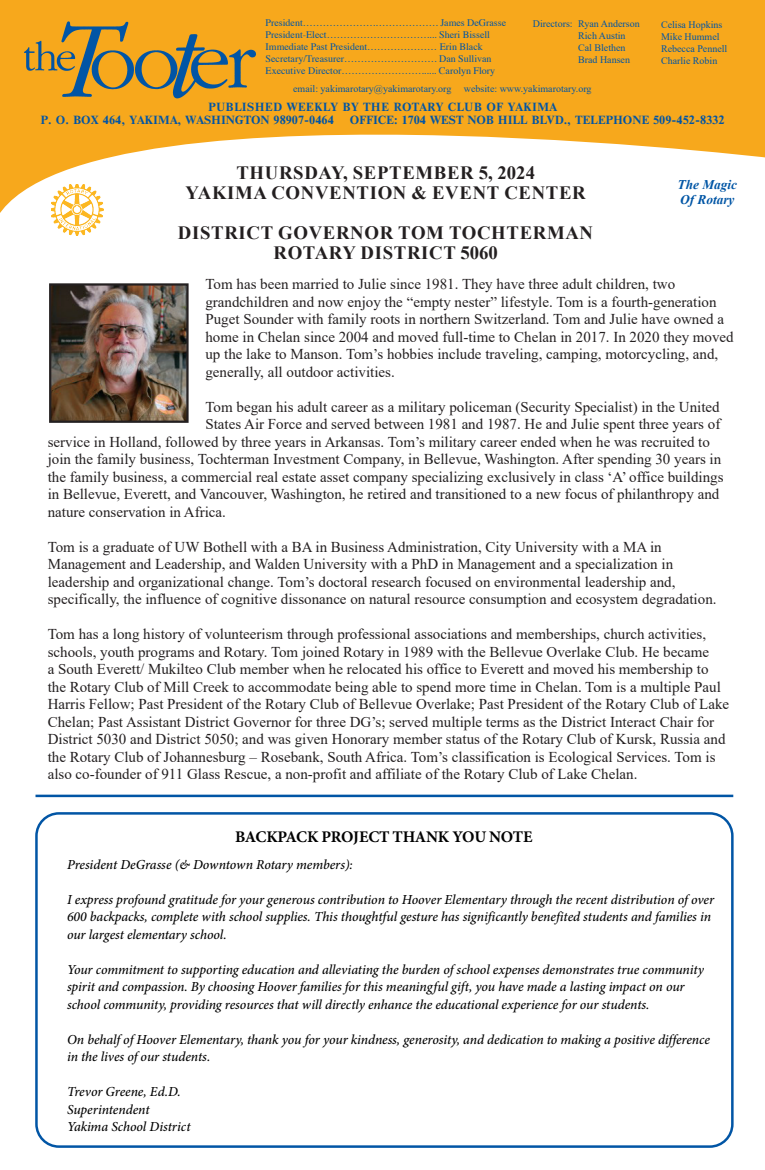
<style>
.page{position:relative;width:765px;height:1170px;background:#fff}
.page>*{position:absolute;margin:0;border:0;box-sizing:border-box;transform-origin:0 0}
.t1{font:700 18.75px/20px "Times New Roman";letter-spacing:.035em;color:#231f20;text-align:center}
.t2{font:700 16.25px "Minion Pro";letter-spacing:-.015em;color:#000101}
.t3{font:15px/17.5px "Times New Roman";color:#231f20}
.t4{font:italic 500 13.75px/17.5px "Minion Pro";letter-spacing:-.005em;color:#000101}
.t5{font:italic 700 13.25px/15.2px "Times New Roman";color:#0155a5}
.t6{font:700 11.25px/13.5px "Times";letter-spacing:.03em;color:#0155a5}
.t7{font:700 11.25px "Times";color:#0155a5}
.t8{font:10px/12px "Times";color:#0155a5}
.t9{font:10px/12px "Times New Roman";color:#0155a5}
</style>
<div class="page">
<svg style="left:0;top:0;width:765px;height:236px;fill:#f7a81c"></svg>
<img style="left:23px;top:19px;width:234px;height:80px">
<img style="left:51px;top:185px;width:53px;height:50px">
<hr style="left:36px;top:795px;width:697px;height:2px;background:#0155a5">
<img style="left:52px;top:286px;width:134px;height:134px">
<div style="left:49px;top:283px;width:140px;height:140px;border:2px solid #231f20"></div>
<div style="left:35px;top:812px;width:699px;height:336px;border:2px solid #0155a5;border-radius:22px"></div>
<p class="t8" style="left:266px;top:16px;width:242px">President………………….………………. James DeGrasse President-Elect………………………….... Sheri Bissell Immediate Past President………………… Erin Black Secretary/Treasurer………………………. Dan Sullivan Executive Director……………………...... Carolyn Flory</p>
<p class="t9" style="left:293px;top:82px;width:160px">email: yakimarotary@yakimarotary.org</p>
<p class="t9" style="left:464px;top:82px;width:129px">website: www.yakimarotary.org</p>
<p class="t6" style="left:40px;top:100px;width:518px;text-indent:168px">PUBLISHED WEEKLY BY THE ROTARY CLUB OF YAKIMA<br>P. O. BOX 464, YAKIMA, WASHINGTON 98907-0464</p>
<p class="t9" style="left:578px;top:17px;width:63px;text-indent:-45px">Directors: Ryan Anderson<br>Rich Austin<br>Cal Blethen<br>Brad Hansen</p>
<p class="t9" style="left:661px;top:18px;width:68px">Celisa Hopkins<br>Mike Hummel<br>Rebecca Pennell<br>Charlie Robin</p>
<p class="t7" style="left:350px;top:114px;width:376px">OFFICE: 1704 WEST NOB HILL BLVD., TELEPHONE 509-452-8332</p>
<p class="t1" style="left:185px;top:162px;width:402px">THURSDAY, SEPTEMBER 5, 2024<br>YAKIMA CONVENTION &amp; EVENT CENTER</p>
<p class="t1" style="left:178px;top:222px;width:417px">DISTRICT GOVERNOR TOM TOCHTERMAN<br>ROTARY DISTRICT 5060</p>
<p class="t5" style="left:678px;top:176px;width:61px">The Magic<br>Of Rotary</p>
<p class="t3" style="left:205px;top:275px;width:530px">Tom has been married to Julie since 1981. They have three adult children, two grandchildren and now enjoy the “empty nester” lifestyle. Tom is a fourth-generation Puget Sounder with family roots in northern Switzerland. Tom and Julie have owned a home in Chelan since 2004 and moved full-time to Chelan in 2017. In 2020 they moved up the lake to Manson. Tom’s hobbies include traveling, camping, motorcycling, and, generally, all outdoor activities.</p>
<p class="t3" style="left:205px;top:398px;width:516px">Tom began his adult career as a military policeman (Security Specialist) in the United</p>
<p class="t3" style="left:205px;top:415px;width:516px">States Air Force and served between 1981 and 1987. He and Julie spent three years of</p>
<p class="t3" style="left:48px;top:433px;width:664px">service in Holland, followed by three years in Arkansas. Tom’s military career ended when he was recruited to</p>
<p class="t3" style="left:48px;top:450px;width:675px">join the family business, Tochterman Investment Company, in Bellevue, Washington. After spending 30 years in</p>
<p class="t3" style="left:48px;top:468px;width:677px">the family business, a commercial real estate asset company specializing exclusively in class ‘A’ office buildings</p>
<p class="t3" style="left:48px;top:485px;width:673px">in Bellevue, Everett, and Vancouver, Washington, he retired and transitioned to a new focus of philanthropy and</p>
<p class="t3" style="left:48px;top:503px;width:180px">nature conservation in Africa.</p>
<p class="t3" style="left:48px;top:538px;width:670px">Tom is a graduate of UW Bothell with a BA in Business Administration, City University with a MA in Management and Leadership, and Walden University with a PhD in Management and a specialization in leadership and organizational change. Tom’s doctoral research focused on environmental leadership and, specifically, the influence of cognitive dissonance on natural resource consumption and ecosystem degradation.</p>
<p class="t3" style="left:48px;top:625px;width:683px">Tom has a long history of volunteerism through professional associations and memberships, church activities, schools, youth programs and Rotary. Tom joined Rotary in 1989 with the Bellevue Overlake Club. He became<br>a South Everett/ Mukilteo Club member when he relocated his office to Everett and moved his membership to the Rotary Club of Mill Creek to accommodate being able to spend more time in Chelan. Tom is a multiple Paul Harris Fellow; Past President of the Rotary Club of Bellevue Overlake; Past President of the Rotary Club of Lake Chelan; Past Assistant District Governor for three DG’s; served multiple terms as the District Interact Chair for District 5030 and District 5050; and was given Honorary member status of the Rotary Club of Kursk, Russia and the Rotary Club of Johannesburg – Rosebank, South Africa. Tom’s classification is Ecological Services. Tom is also co-founder of 911 Glass Rescue, a non-profit and affiliate of the Rotary Club of Lake Chelan.</p>
<p class="t2" style="left:235px;top:825px;width:299px">BACKPACK PROJECT THANK YOU NOTE</p>
<p class="t4" style="left:67px;top:855px;width:287px">President DeGrasse (&amp; Downtown Rotary members):</p>
<p class="t4" style="left:67px;top:890px;width:649px">I express profound gratitude for your generous contribution to Hoover Elementary through the recent distribution of over<br>600 backpacks, complete with school supplies. This thoughtful gesture has significantly benefited students and families in our largest elementary school.</p>
<p class="t4" style="left:67px;top:960px;width:638px">Your commitment to supporting education and alleviating the burden of school expenses demonstrates true community spirit and compassion. By choosing Hoover families for this meaningful gift, you have made a lasting impact on our school community, providing resources that will directly enhance the educational experience for our students.</p>
<p class="t4" style="left:67px;top:1030px;width:644px">On behalf of Hoover Elementary, thank you for your kindness, generosity, and dedication to making a positive difference in the lives of our students.</p>
<p class="t4" style="left:67px;top:1083px;width:125px">Trevor Greene, Ed.D.<br>Superintendent<br>Yakima School District</p>
</div>
